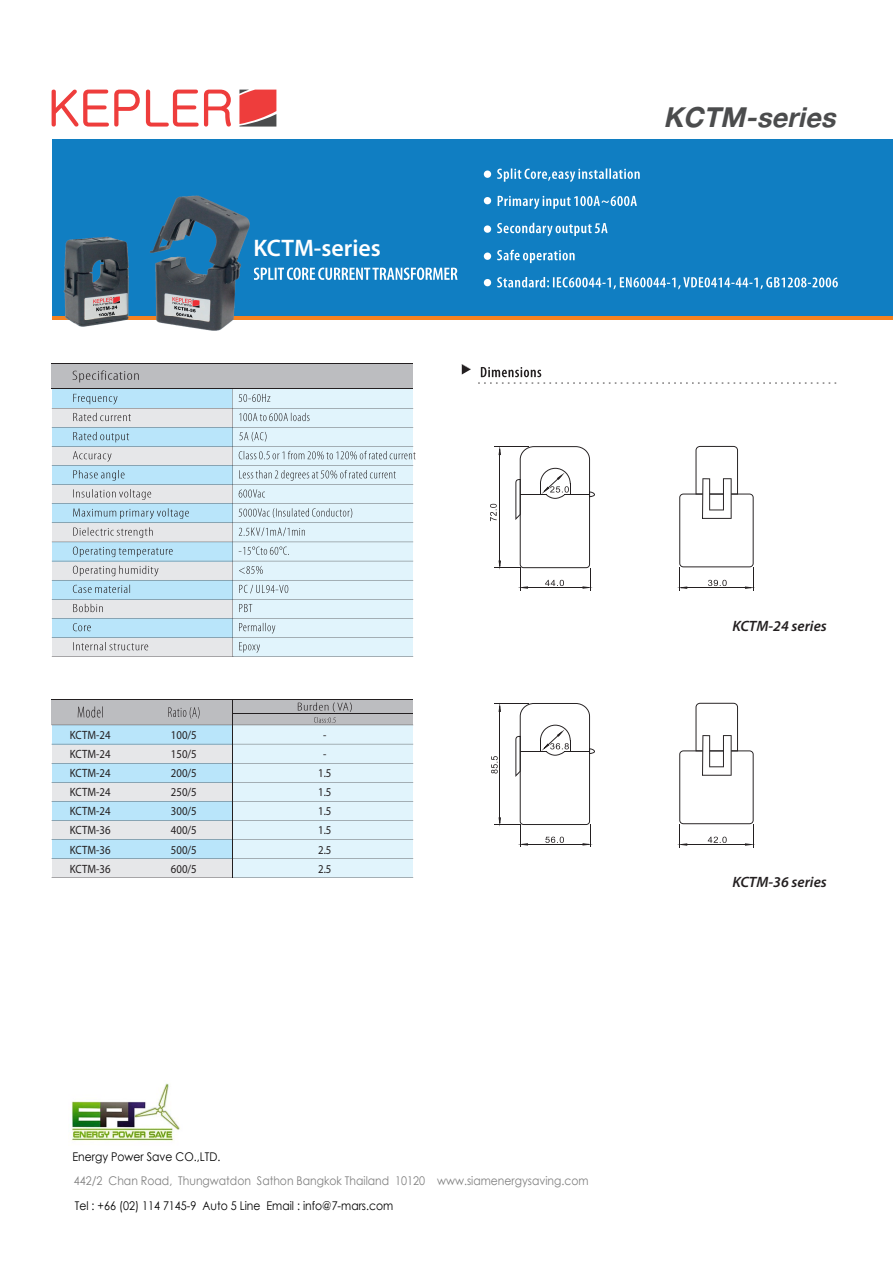
<style>
.page{position:relative;width:893px;height:1263px;background:#fff}
.page>*{position:absolute;margin:0;border:0;box-sizing:border-box;transform-origin:0 0}
.t1{font:italic 42px "PSL Text Bold";letter-spacing:.005em;color:#4b4c4d}
.t2{font:600 24px "Myriad Pro";color:#fff}
.t3{font:italic 600 15px "Myriad Pro";color:#231f20}
.t4{font:12px/19.2px "Myriad Pro";color:#231f20;text-align:justify;scale:.9 1}
.t5{font:12px "Century Gothic";color:#808080;scale:.9 1}
.t6{font:12px "Century Gothic";color:#000;scale:.9 1}
</style>
<div class="page">
<div style="left:232px;top:725px;width:181px;height:153px;background:#e1f4fc"></div>
<div style="left:52px;top:744px;width:180px;height:134px;background:#e6e7e9"></div>
<div style="left:52px;top:725px;width:180px;height:19px;background:#b9e5fa"></div>
<div style="left:52px;top:763px;width:180px;height:19px;background:#b9e5fa"></div>
<div style="left:52px;top:801px;width:180px;height:19px;background:#b9e5fa"></div>
<div style="left:52px;top:840px;width:180px;height:19px;background:#b9e5fa"></div>
<div style="left:52px;top:699px;width:361px;height:26px;background:#bcbdc0"></div>
<div style="left:52px;top:139px;width:841px;height:180px;background:#107ec2"></div>
<hr style="left:52px;top:316px;width:841px;height:4px;background:#f58220">
<svg style="left:462px;top:364px;width:9px;height:11px"></svg>
<svg style="left:478px;top:383px;width:358px;height:1px"></svg>
<svg style="left:481px;top:367px;width:60px;height:10px"></svg>
<svg style="left:254px;top:268px;width:204px;height:12px"></svg>
<svg style="left:497px;top:168px;width:341px;height:121px"></svg>
<div style="left:484px;top:170px;width:7px;height:8px;background:#fff;border-radius:50%"></div>
<div style="left:484px;top:197px;width:7px;height:7px;background:#fff;border-radius:50%"></div>
<div style="left:484px;top:225px;width:7px;height:8px;background:#fff;border-radius:50%"></div>
<div style="left:484px;top:253px;width:7px;height:7px;background:#fff;border-radius:50%"></div>
<div style="left:484px;top:279px;width:7px;height:7px;background:#fff;border-radius:50%"></div>
<div style="left:52px;top:363px;width:361px;height:25px;background:#bcbdc0"></div>
<svg style="left:52px;top:389px;width:364px;height:268px;background:#cee2eb"></svg>
<svg style="left:52px;top:858px;width:361px;height:1px"></svg>
<svg style="left:52px;top:839px;width:361px;height:1px"></svg>
<svg style="left:52px;top:820px;width:361px;height:1px"></svg>
<svg style="left:52px;top:801px;width:361px;height:1px"></svg>
<svg style="left:52px;top:782px;width:361px;height:1px"></svg>
<svg style="left:52px;top:763px;width:361px;height:1px"></svg>
<svg style="left:52px;top:744px;width:361px;height:1px"></svg>
<hr style="left:52px;top:388px;width:361px;height:1px;background:#231f20">
<hr style="left:52px;top:363px;width:361px;height:1px;background:#231f20">
<hr style="left:52px;top:699px;width:361px;height:1px;background:#231f20">
<svg style="left:490px;top:446px;width:105px;height:144px"></svg>
<svg style="left:677px;top:446px;width:78px;height:145px"></svg>
<svg style="left:491px;top:703px;width:104px;height:144px"></svg>
<svg style="left:677px;top:703px;width:78px;height:144px"></svg>
<svg style="left:72px;top:370px;width:67px;height:12px"></svg>
<svg style="left:52px;top:702px;width:361px;height:24px"></svg>
<svg style="left:52px;top:90px;width:88px;height:37px"></svg>
<svg style="left:146px;top:90px;width:85px;height:37px"></svg>
<svg style="left:239px;top:90px;width:37px;height:37px"></svg>
<img style="left:63px;top:195px;width:187px;height:136px">
<hr style="left:232px;top:699px;width:1px;height:179px;background:#231f20">
<img style="left:71px;top:1083px;width:109px;height:58px">
<h2 class="t2" style="left:254px;top:233px;width:129px">KCTM-series</h2>
<h1 class="t1" style="left:663px;top:92px;width:174px">KCTM-series</h1>
<p class="t4" style="left:70px;top:725px;width:47px">KCTM-24<br>KCTM-24<br>KCTM-24<br>KCTM-24<br>KCTM-24<br>KCTM-36<br>KCTM-36<br>KCTM-36</p>
<p class="t4" style="left:171px;top:725px;width:30px">100/5<br>150/5<br>200/5<br>250/5<br>300/5<br>400/5<br>500/5<br>600/5</p>
<p class="t4" style="left:318px;top:725px;width:16px;text-align:center">-<br>-<br>1.5<br>1.5<br>1.5<br>1.5<br>2.5<br>2.5</p>
<p class="t6" style="left:72px;top:1148px;width:166px">Energy Power Save CO.,LTD.</p>
<p class="t5" style="left:74px;top:1172px;width:573px">442/2 Chan Road, Thungwatdon Sathon Bangkok Thailand 10120 www.siamenergysaving.com</p>
<p class="t6" style="left:75px;top:1197px;width:355px">Tel : +66 (02) 114 7145-9 Auto 5 Line Email : info@7-mars.com</p>
<p class="t3" style="left:733px;top:617px;width:96px">KCTM-24 series</p>
<p class="t3" style="left:733px;top:872px;width:96px">KCTM-36 series</p>
</div>
